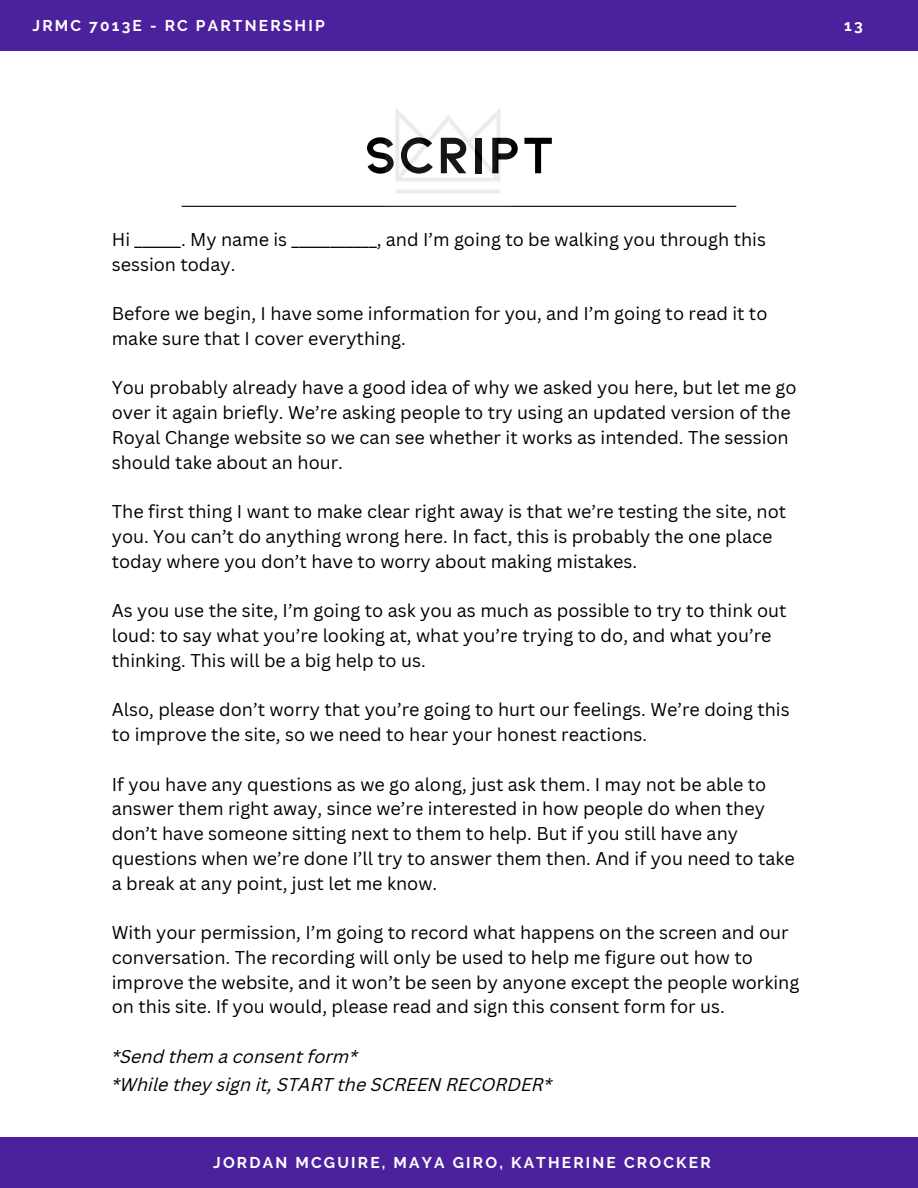
<style>
.page{position:relative;width:918px;height:1188px;background:#fff}
.page>*{position:absolute;margin:0;border:0;box-sizing:border-box;transform-origin:0 0}
.t1{font:700 54px "KIONA";letter-spacing:.02em;color:#000}
.t2{font:18px/24.8px "Canva Sans";color:#000}
.t3{font:italic 18px/27.8px "Canva Sans";color:#000}
.t4{font:700 15.6px "Raleway";letter-spacing:.14em;color:#fff}
</style>
<div class="page">
<div style="left:0;top:1137px;width:918px;height:51px;background:#4c219e"></div>
<div style="left:0;top:0;width:918px;height:51px;background:#4c219e"></div>
<hr style="left:182px;top:206px;width:554px;height:1px;background:#000">
<img style="left:386px;top:108px;width:125px;height:99px">
<p class="t4" style="left:33px;top:16px;width:294px">JRMC 7013E - RC PARTNERSHIP</p>
<h1 class="t1" style="left:364px;top:119px;width:192px">SCRIPT</h1>
<p class="t2" style="left:112px;top:227px;width:656px">Hi ______. My name is ___________, and I’m going to be walking you through this session today.</p>
<p class="t2" style="left:112px;top:301px;width:657px">Before we begin, I have some information for you, and I’m going to read it to make sure that I cover everything.</p>
<p class="t2" style="left:112px;top:375px;width:686px">You probably already have a good idea of why we asked you here, but let me go over it again briefly. We’re asking people to try using an updated version of the Royal Change website so we can see whether it works as intended. The session should take about an hour.</p>
<p class="t2" style="left:112px;top:499px;width:676px">The first thing I want to make clear right away is that we’re testing the site, not you. You can’t do anything wrong here. In fact, this is probably the one place today where you don’t have to worry about making mistakes.</p>
<p class="t2" style="left:112px;top:598px;width:676px">As you use the site, I’m going to ask you as much as possible to try to think out loud: to say what you’re looking at, what you’re trying to do, and what you’re thinking. This will be a big help to us.</p>
<p class="t2" style="left:112px;top:697px;width:679px">Also, please don’t worry that you’re going to hurt our feelings. We’re doing this to improve the site, so we need to hear your honest reactions.</p>
<p class="t2" style="left:112px;top:771px;width:685px">If you have any questions as we go along, just ask them. I may not be able to answer them right away, since we’re interested in how people do when they don’t have someone sitting next to them to help. But if you still have any questions when we’re done I’ll try to answer them then. And if you need to take a break at any point, just let me know.</p>
<p class="t2" style="left:112px;top:920px;width:689px">With your permission, I’m going to record what happens on the screen and our conversation. The recording will only be used to help me figure out how to improve the website, and it won’t be seen by anyone except the people working on this site. If you would, please read and sign this consent form for us.</p>
<p class="t3" style="left:112px;top:1044px;width:442px">*Send them a consent form*<br>*While they sign it, START the SCREEN RECORDER*</p>
<p class="t4" style="left:213px;top:1153px;width:499px">JORDAN MCGUIRE, MAYA GIRO, KATHERINE CROCKER</p>
<p class="t4" style="left:844px;top:16px;width:20px">13</p>
</div>
